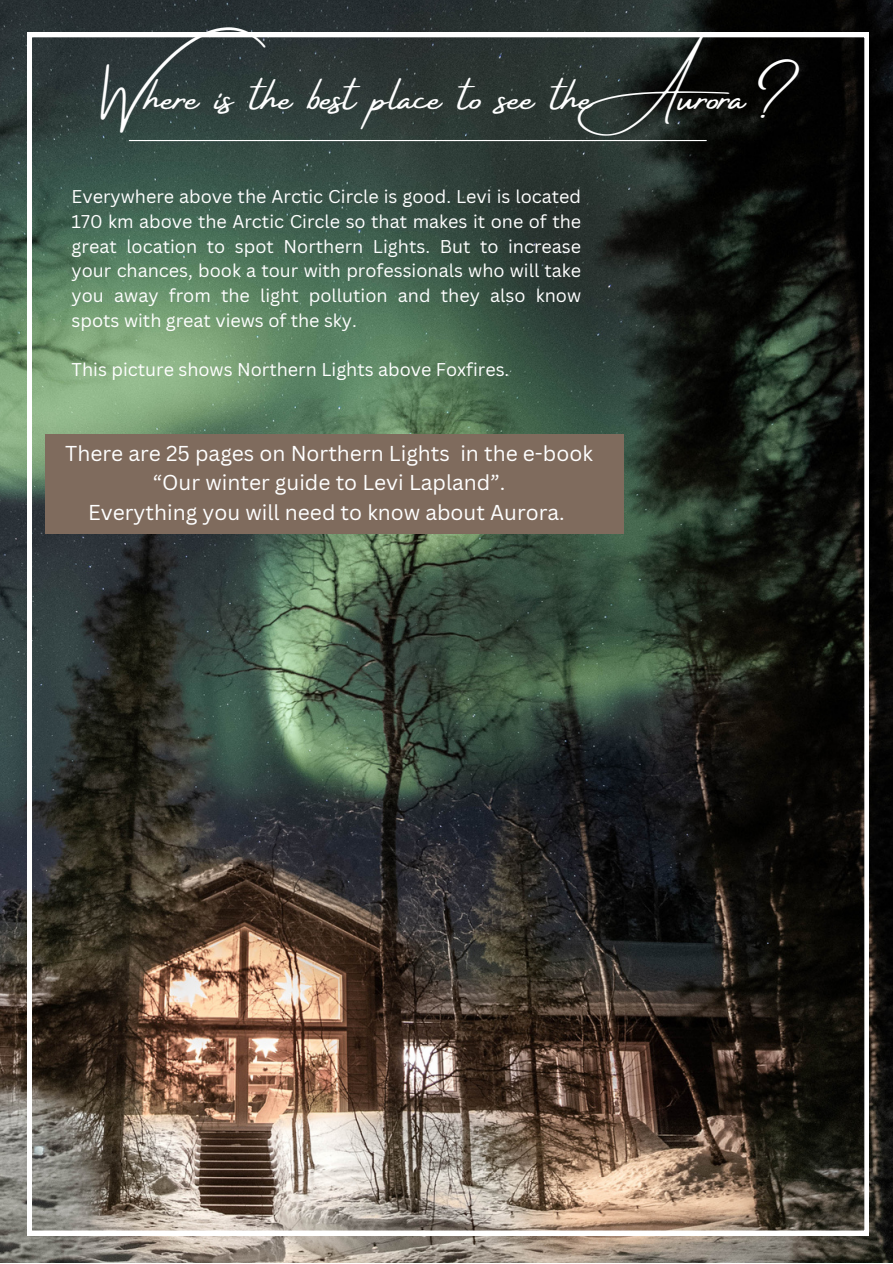
<style>
.page{position:relative;width:893px;height:1264px;background:#fff}
.page>*{position:absolute;margin:0;border:0;box-sizing:border-box;transform-origin:0 0}
.t1{font:45px "Amsterdam Four";color:#fff}
.t2{font:21px "Canva Sans";color:#fff}
.t3{font:18px/24.8px "Canva Sans";color:#fff;text-align:justify}
</style>
<div class="page">
<img style="left:0;top:0;width:892px;height:1262px">
<img style="left:28px;top:33px;width:840px;height:1201px">
<hr style="left:129px;top:140px;width:577px;height:1px;background:#fff">
<div style="left:45px;top:434px;width:579px;height:99px;background:#7f6b5d"></div>
<p class="t1" style="left:104px;top:72px;width:686px">Where is the best place to see the Aurora?</p>
<p class="t3" style="left:72px;top:184px;width:511px">Everywhere above the Arctic Circle is good. Levi is located 170 km above the Arctic Circle so that makes it one of the great location to spot Northern Lights. But to increase your chances, book a tour with professionals who will take you away from the light pollution and they also know spots with great views of the sky.</p>
<p class="t3" style="left:72px;top:357px;width:439px">This picture shows Northern Lights above Foxfires.</p>
<p class="t2" style="left:65px;top:439px;width:529px">There are 25 pages on Northern Lights in the e-book</p>
<p class="t2" style="left:153px;top:468px;width:354px">“Our winter guide to Levi Lapland”.</p>
<p class="t2" style="left:88px;top:497px;width:478px">Everything you will need to know about Aurora.</p>
</div>
